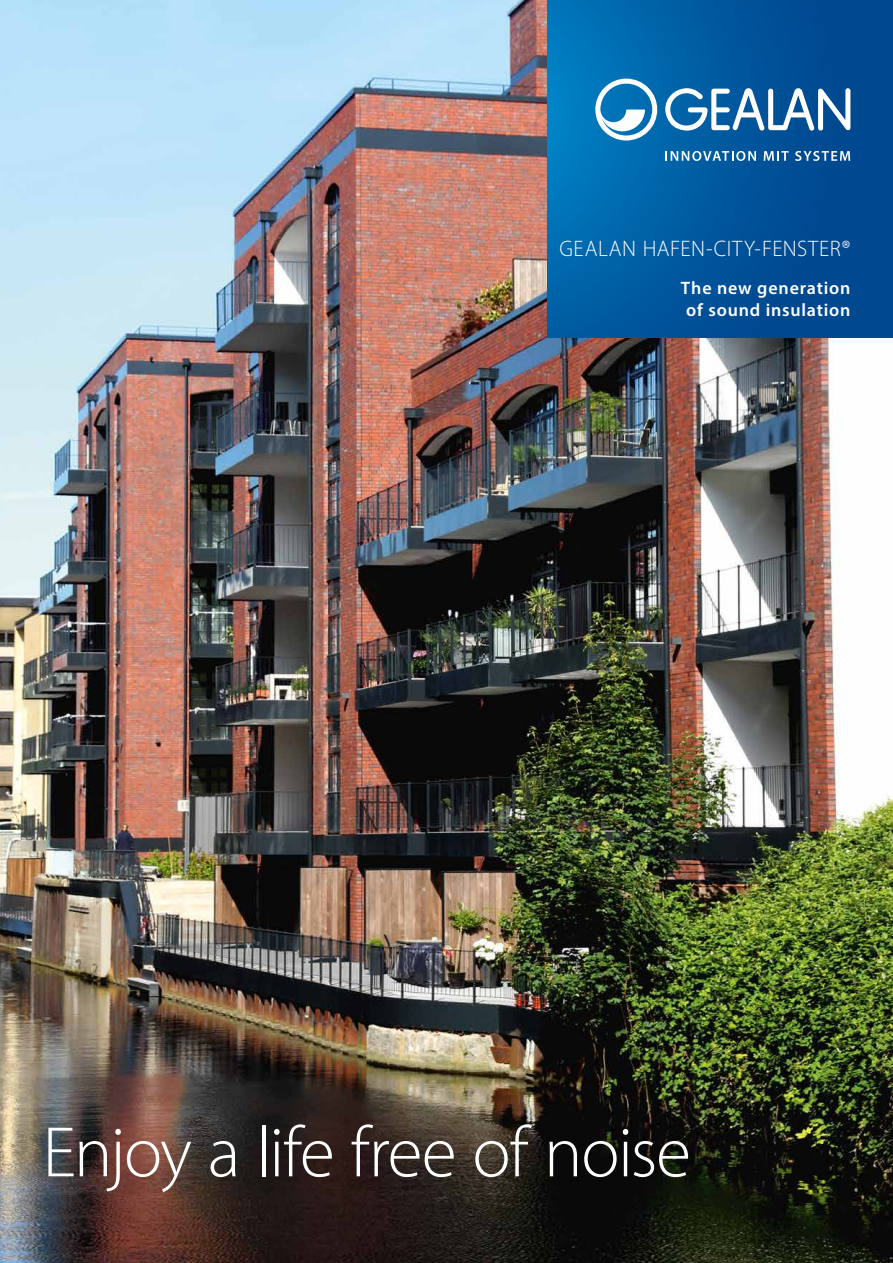
<style>
.page{position:relative;width:893px;height:1263px;background:#fff}
.page>*{position:absolute;margin:0;border:0;box-sizing:border-box;transform-origin:0 0}
.t1{font:300 72px "Myriad Pro";letter-spacing:-.02em;color:#fff}
.t2{font:300 22.5px "Myriad Pro";letter-spacing:.025em;color:#fff}
.t3{font:600 18px/21.6px "Myriad Pro";letter-spacing:.045em;color:#fff}
</style>
<div class="page">
<img style="left:0;top:0;width:893px;height:1263px">
<svg style="left:547px;top:0;width:346px;height:337px;background:#00599f"></svg>
<svg style="left:595px;top:79px;width:62px;height:62px"></svg>
<svg style="left:665px;top:88px;width:185px;height:43px"></svg>
<svg style="left:665px;top:151px;width:91px;height:10px"></svg>
<svg style="left:764px;top:151px;width:25px;height:10px"></svg>
<svg style="left:795px;top:151px;width:55px;height:10px"></svg>
<p class="t2" style="left:559px;top:235px;width:293px">GEALAN HAFEN-CITY-FENSTER®</p>
<p class="t3" style="left:681px;top:277px;width:171px">The new generation of sound insulation</p>
<h1 class="t1" style="left:43px;top:1109px;width:650px">Enjoy a life free of noise</h1>
</div>
